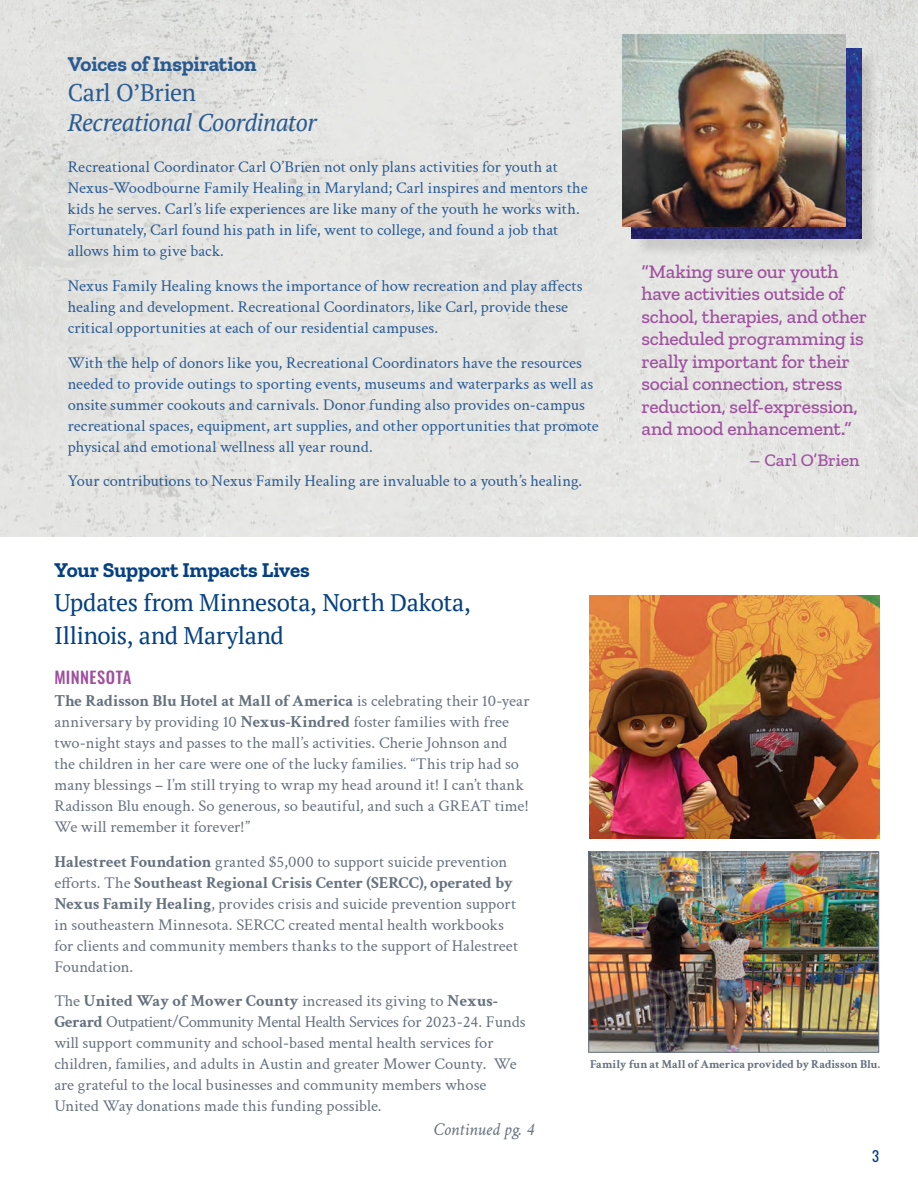
<style>
.page{position:relative;width:918px;height:1188px;background:#fff}
.page>*{position:absolute;margin:0;border:0;box-sizing:border-box;transform-origin:0 0}
.t1{font:24px/33px "PT Serif";letter-spacing:-.015em;color:#054082}
.t2{font:italic 24px "PT Serif";letter-spacing:-.02em;color:#054082}
.t3{font:700 21px "Zilla Slab";letter-spacing:-.01em;color:#054082}
.t4{font:500 19.5px/22.5px "Zilla Slab";letter-spacing:-.015em;color:#9f509f}
.t5{font:italic 18px "Crimson Text";letter-spacing:-.005em;color:#65717f}
.t6{font:500 18px "Zilla Slab";letter-spacing:-.005em;color:#9f509f}
.t7{font:16.5px/21px "Crimson Text";color:#65717f}
.t8{font:16.5px/21px "Crimson Text";color:#054082}
.t9{font:500 16.5px "Oswald";letter-spacing:.02em;color:#9f509f}
.t10{font:14.7px "Oswald";color:#054082}
.t11{font:700 12px "Crimson Text";letter-spacing:-.005em;color:#65717f}
.s1{font-weight:700}
</style>
<div class="page">
<img style="left:0;top:0;width:918px;height:536px">
<img style="left:589px;top:596px;width:290px;height:242px">
<img style="left:591px;top:854px;width:286px;height:196px">
<div style="left:589px;top:852px;width:290px;height:200px;border:1px solid #65717f"></div>
<div style="left:634px;top:50px;width:246px;height:208px;background:#231f20;opacity:.14"></div>
<img style="left:631px;top:48px;width:230px;height:191px">
<img style="left:623px;top:34px;width:222px;height:193px">
<p class="t3" style="left:68px;top:52px;width:190px">Voices of Inspiration</p>
<h1 class="t1" style="left:68px;top:76px;width:130px">Carl O’Brien</h1>
<h1 class="t2" style="left:68px;top:107px;width:251px">Recreational Coordinator</h1>
<p class="t8" style="left:68px;top:156px;width:521px">Recreational Coordinator Carl O’Brien not only plans activities for youth at Nexus-Woodbourne Family Healing in Maryland; Carl inspires and mentors the kids he serves. Carl’s life experiences are like many of the youth he works with.<br>Fortunately, Carl found his path in life, went to college, and found a job that allows him to give back.</p>
<p class="t8" style="left:68px;top:275px;width:516px">Nexus Family Healing knows the importance of how recreation and play affects healing and development. Recreational Coordinators, like Carl, provide these critical opportunities at each of our residential campuses.</p>
<p class="t8" style="left:68px;top:351px;width:533px">With the help of donors like you, Recreational Coordinators have the resources needed to provide outings to sporting events, museums and waterparks as well as onsite summer cookouts and carnivals. Donor funding also provides on-campus recreational spaces, equipment, art supplies, and other opportunities that promote physical and emotional wellness all year round.</p>
<p class="t8" style="left:68px;top:470px;width:516px">Your contributions to Nexus Family Healing are invaluable to a youth’s healing.</p>
<p class="t4" style="left:642px;top:260px;width:227px">“Making sure our youth have activities outside of school, therapies, and other scheduled programming is really important for their social connection, stress reduction, self-expression, and mood enhancement.”</p>
<p class="t6" style="left:750px;top:450px;width:112px">– Carl O’Brien</p>
<p class="t3" style="left:54px;top:558px;width:257px">Your Support Impacts Lives</p>
<h1 class="t1" style="left:54px;top:585px;width:418px">Updates from Minnesota, North Dakota,<br>Illinois, and Maryland</h1>
<p class="t9" style="left:54px;top:668px;width:79px">MINNESOTA</p>
<p class="t7" style="left:54px;top:689px;width:477px"><span class="s1">The Radisson Blu Hotel at Mall of America</span> is celebrating their 10-year anniversary by providing 10 <span class="s1">Nexus-Kindred</span> foster families with free two-night stays and passes to the mall’s activities. Cherie Johnson and the children in her care were one of the lucky families. “This trip had so many blessings – I’m still trying to wrap my head around it! I can’t thank Radisson Blu enough. So generous, so beautiful, and such a GREAT time!<br>We will remember it forever!”</p>
<p class="t7" style="left:54px;top:850px;width:465px"><span class="s1">Halestreet Foundation</span> granted $5,000 to support suicide prevention efforts. The <span class="s1">Southeast Regional Crisis Center (SERCC), operated by Nexus Family Healing</span>, provides crisis and suicide prevention support in southeastern Minnesota. SERCC created mental health workbooks for clients and community members thanks to the support of Halestreet Foundation.</p>
<p class="t7" style="left:54px;top:990px;width:473px">The <span class="s1">United Way of Mower County</span> increased its giving to <span class="s1">Nexus-Gerard</span> Outpatient/Community Mental Health Services for 2023-24. Funds will support community and school-based mental health services for children, families, and adults in Austin and greater Mower County. We are grateful to the local businesses and community members whose United Way donations made this funding possible.</p>
<p class="t5" style="left:434px;top:1116px;width:101px">Continued pg. 4</p>
<p class="t11" style="left:590px;top:1055px;width:292px">Family fun at Mall of America provided by Radisson Blu.</p>
<p class="t10" style="left:872px;top:1143px;width:8px">3</p>
</div>
